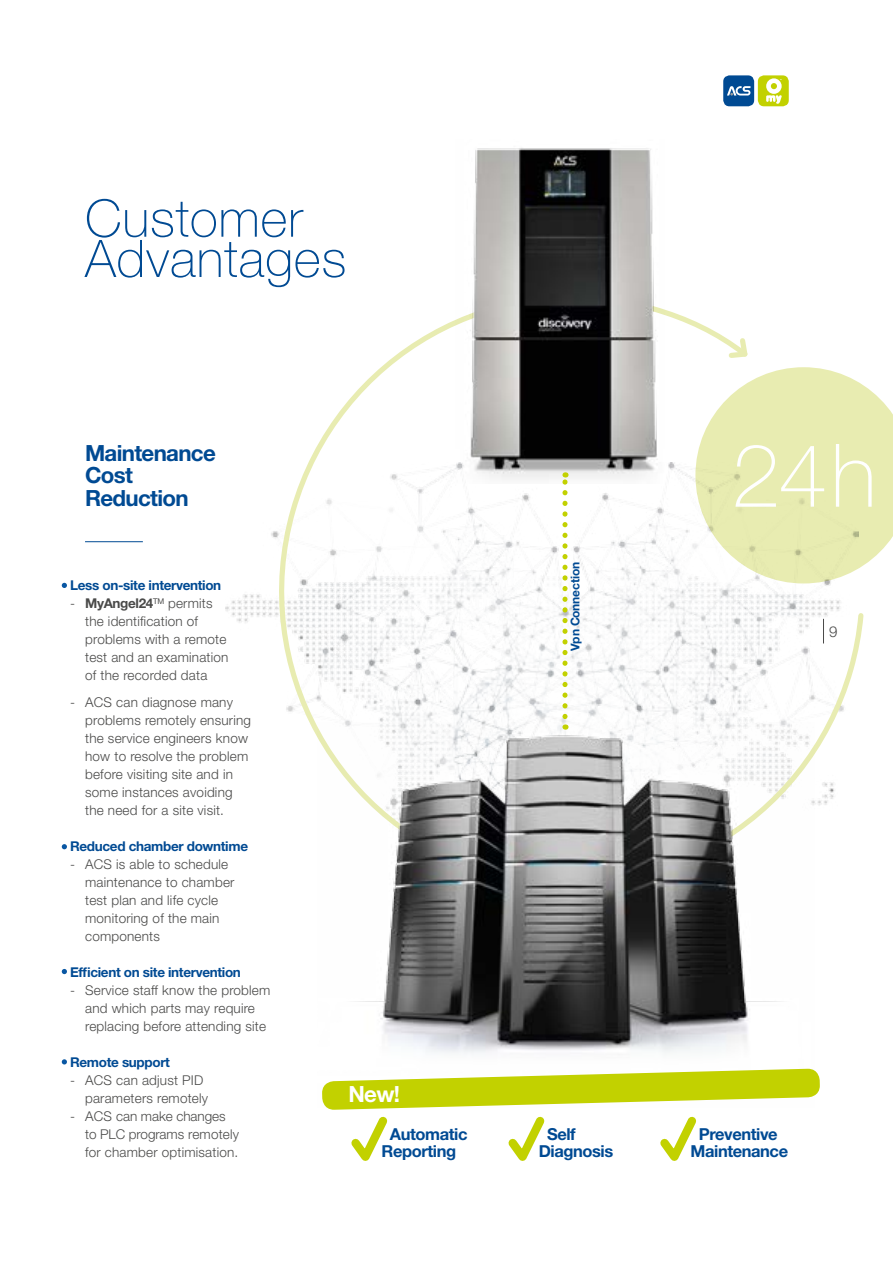
<style>
.page{position:relative;width:893px;height:1263px;background:#fff}
.page>*{position:absolute;margin:0;border:0;box-sizing:border-box;transform-origin:0 0}
.t1{font:100 51.75px/40.2px "Helvetica Neue LT Std";letter-spacing:.015em;color:#004a93}
.t2{font:700 22.35px/22.5px "Helvetica Neue LT Std";letter-spacing:-.03em;color:#004a93}
.t3{font:700 22.35px "Helvetica Neue LT Std";color:#fff}
.t4{font:700 16.5px/16.5px "Helvetica Neue LT Std";letter-spacing:-.025em;color:#004a93}
.t5{font:300 15px "Helvetica Neue LT Std";color:#4a4a49}
.t6{font:300 13.5px/18px "Helvetica Neue LT Std";letter-spacing:.015em;color:#4a4a49}
.t7{font:700 13.5px "Helvetica Neue LT Std";letter-spacing:-.025em;color:#004a93}
.t8{font:700 12px "Helvetica Neue LT Std";letter-spacing:-.02em;color:#004a93}
.s1{font-weight:700}
</style>
<div class="page">
<div style="left:758px;top:75px;width:31px;height:31px;background:#c2d100;border-radius:6px"></div>
<svg style="left:766px;top:78px;width:16px;height:26px"></svg>
<div style="left:723px;top:75px;width:31px;height:31px;background:#004a93;border-radius:6px"></div>
<svg style="left:727px;top:86px;width:23px;height:10px"></svg>
<hr style="left:85px;top:541px;width:58px;height:1px;background:#004a93">
<svg style="left:243px;top:310px;width:621px;height:496px"></svg>
<svg style="left:726px;top:335px;width:25px;height:26px"></svg>
<img style="left:318px;top:722px;width:496px;height:332px">
<img style="left:455px;top:148px;width:210px;height:335px">
<svg style="left:562px;top:472px;width:6px;height:244px"></svg>
<svg style="left:695px;top:367px;width:198px;height:216px"></svg>
<svg style="left:322px;top:1068px;width:498px;height:93px"></svg>
<svg style="left:62px;top:583px;width:5px;height:5px"></svg>
<svg style="left:62px;top:844px;width:5px;height:5px"></svg>
<svg style="left:62px;top:969px;width:5px;height:5px"></svg>
<svg style="left:62px;top:1059px;width:5px;height:5px"></svg>
<h1 class="t1" style="left:85px;top:198px;width:263px">Customer<br>Advantages</h1>
<h2 class="t2" style="left:85px;top:441px;width:132px">Maintenance<br>Cost<br>Reduction</h2>
<p class="t7" style="left:70px;top:577px;width:153px">Less on-site intervention</p>
<p class="t6" style="left:85px;top:594px;width:145px;text-indent:-15px">- <span class="s1">MyAngel24</span><sup>TM</sup> permits the identification of problems with a remote test and an examination of the recorded data</p>
<p class="t6" style="left:85px;top:693px;width:167px;text-indent:-15px">- ACS can diagnose many problems remotely ensuring the service engineers know how to resolve the problem before visiting site and in some instances avoiding the need for a site visit.</p>
<p class="t7" style="left:70px;top:838px;width:179px">Reduced chamber downtime</p>
<p class="t6" style="left:85px;top:855px;width:151px;text-indent:-15px">- ACS is able to schedule maintenance to chamber test plan and life cycle monitoring of the main components</p>
<p class="t7" style="left:70px;top:964px;width:172px">Efficient on site intervention</p>
<p class="t6" style="left:85px;top:981px;width:187px;text-indent:-15px">- Service staff know the problem and which parts may require replacing before attending site</p>
<p class="t7" style="left:70px;top:1054px;width:101px">Remote support</p>
<p class="t6" style="left:85px;top:1071px;width:124px;text-indent:-15px">- ACS can adjust PID parameters remotely</p>
<p class="t6" style="left:85px;top:1107px;width:155px;text-indent:-15px">- ACS can make changes to PLC programs remotely for chamber optimisation.</p>
<p class="t8" style="left:568px;top:651px;width:90px;rotate:-90deg">Vpn Connection</p>
<p class="t5" style="left:829px;top:623px;width:10px">9</p>
<h2 class="t3" style="left:348px;top:1080px;width:53px">New!</h2>
<p class="t4" style="left:382px;top:1126px;width:87px;text-indent:8px">Automatic<br>Reporting</p>
<p class="t4" style="left:539px;top:1126px;width:76px;text-indent:8px">Self<br>Diagnosis</p>
<p class="t4" style="left:690px;top:1126px;width:99px;text-align:center">Preventive<br>Maintenance</p>
</div>
